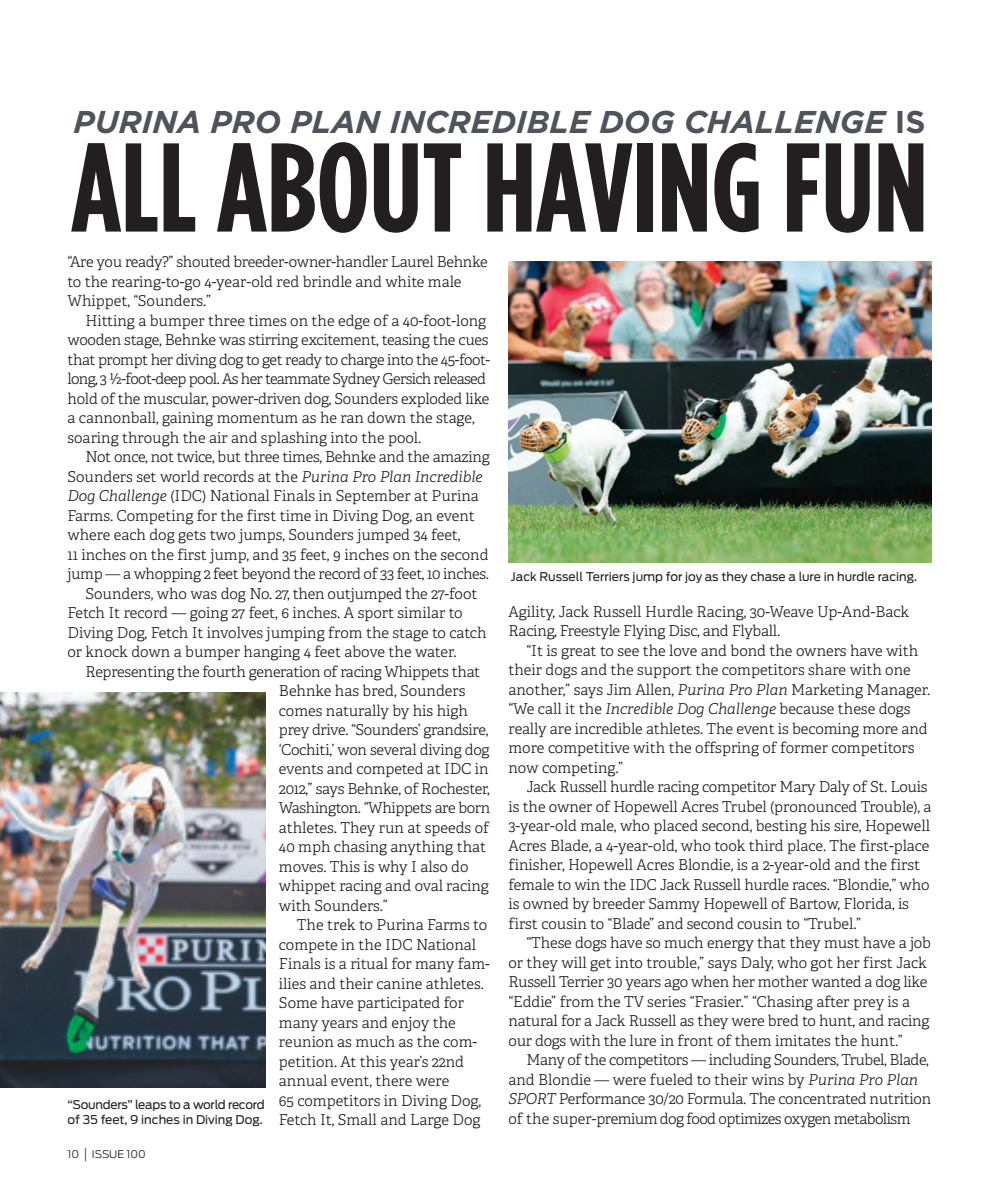
<style>
.page{position:relative;width:999px;height:1188px;background:#fff}
.page>*{position:absolute;margin:0;border:0;box-sizing:border-box;transform-origin:0 0}
.t1{font:700 126px "Gotham Condensed";color:#231f20}
.t2{font:italic 700 31.5px "Gotham";color:#4e535c}
.t3{font:300 15px/19.5px "Adelle";letter-spacing:-.005em;color:#231f20}
.t4{font:300 15px/19.5px "Adelle";letter-spacing:-.025em;color:#231f20}
.t5{font:12px "Antenna";color:#231f20}
.t6{font:12px/15px "Antenna";letter-spacing:-.02em;color:#231f20}
.t7{font:300 10.5px "Antenna";color:#231f20}
.s1{font-style:normal}
.s2{font-style:italic}
.s3{font-family:"Helvetica";font-stretch:condensed;font-size:13.5px}
</style>
<div class="page">
<img style="left:509px;top:261px;width:422px;height:302px">
<img style="left:0;top:692px;width:265px;height:395px">
<h2 class="t2" style="left:73px;top:111px;width:854px">PURINA PRO PLAN INCREDIBLE DOG CHALLENGE <span class="s1">IS</span></h2>
<h1 class="t1" style="left:71px;top:143px;width:858px">ALL ABOUT HAVING FUN</h1>
<p class="t3" style="left:68px;top:253px;width:422px">“Are you ready?” shouted breeder-owner-handler Laurel Behnke to the rearing-to-go 4-year-old red brindle and white male<br>Whippet, “Sounders.”</p>
<p class="t3" style="left:68px;top:312px;width:424px;text-indent:18px">Hitting a bumper three times on the edge of a 40-foot-long wooden stage, Behnke was stirring excitement, teasing the cues that prompt her diving dog to get ready to charge into the 45-foot&shy;long, 3 ½-foot-deep pool. As her teammate Sydney Gersich released hold of the muscular, power-driven dog, Sounders exploded like a cannonball, gaining momentum as he ran down the stage, soaring through the air and splashing into the pool.</p>
<p class="t3" style="left:86px;top:448px;width:406px">Not once, not twice, but three times, Behnke and the amazing</p>
<p class="t3" style="left:68px;top:468px;width:417px">Sounders set world records at the <span class="s2">Purina Pro Plan Incredible</span></p>
<p class="t3" style="left:68px;top:487px;width:413px"><span class="s2">Dog Challenge</span> (IDC) National Finals in September at Purina</p>
<p class="t3" style="left:68px;top:507px;width:409px">Farms. Competing for the first time in Diving Dog, an event</p>
<p class="t3" style="left:68px;top:526px;width:395px">where each dog gets two jumps, Sounders jumped 34 feet,</p>
<p class="t3" style="left:68px;top:546px;width:423px">11 inches on the first jump, and 35 feet, 9 inches on the second</p>
<p class="t4" style="left:68px;top:565px;width:423px">jump — a whopping 2 feet beyond the record of 33 feet, 10 inches.</p>
<p class="t3" style="left:86px;top:585px;width:394px">Sounders, who was dog No. 27, then outjumped the 27-foot</p>
<p class="t3" style="left:68px;top:604px;width:397px">Fetch It record — going 27 feet, 6 inches. A sport similar to</p>
<p class="t3" style="left:68px;top:624px;width:420px">Diving Dog, Fetch It involves jumping from the stage to catch</p>
<p class="t3" style="left:68px;top:643px;width:391px">or knock down a bumper hanging 4 feet above the water.</p>
<p class="t3" style="left:85px;top:663px;width:396px">Representing the fourth generation of racing Whippets that</p>
<p class="t3" style="left:279px;top:682px;width:188px">Behnke has bred, Sounders</p>
<p class="t3" style="left:279px;top:702px;width:191px">comes naturally by his high</p>
<p class="t3" style="left:279px;top:721px;width:211px">prey drive. “Sounders’ grandsire,</p>
<p class="t3" style="left:279px;top:741px;width:212px">‘Cochiti,’ won several diving dog</p>
<p class="t3" style="left:279px;top:760px;width:211px">events and competed at IDC in</p>
<p class="t3" style="left:279px;top:780px;width:212px">2012,” says Behnke, of Rochester,</p>
<p class="t4" style="left:279px;top:799px;width:213px">Washington. “Whippets are born</p>
<p class="t3" style="left:279px;top:819px;width:212px">athletes. They run at speeds of</p>
<p class="t3" style="left:279px;top:838px;width:209px">40 mph chasing anything that</p>
<p class="t3" style="left:279px;top:858px;width:191px">moves. This is why I also do</p>
<p class="t3" style="left:279px;top:877px;width:211px">whippet racing and oval racing</p>
<p class="t3" style="left:279px;top:897px;width:110px">with Sounders.”</p>
<p class="t3" style="left:297px;top:916px;width:192px">The trek to Purina Farms to</p>
<p class="t3" style="left:279px;top:936px;width:199px">compete in the IDC National</p>
<p class="t3" style="left:279px;top:955px;width:212px">Finals is a ritual for many fam-</p>
<p class="t3" style="left:279px;top:975px;width:206px">ilies and their canine athletes.</p>
<p class="t3" style="left:279px;top:994px;width:186px">Some have participated for</p>
<p class="t3" style="left:279px;top:1014px;width:178px">many years and enjoy the</p>
<p class="t3" style="left:279px;top:1033px;width:200px">reunion as much as the com-</p>
<p class="t3" style="left:279px;top:1053px;width:187px">petition. At this year’s 22nd</p>
<p class="t3" style="left:279px;top:1072px;width:172px">annual event, there were</p>
<p class="t3" style="left:279px;top:1092px;width:204px">65 competitors in Diving Dog,</p>
<p class="t3" style="left:279px;top:1111px;width:203px">Fetch It, Small and Large Dog</p>
<p class="t6" style="left:68px;top:1098px;width:199px">“Sounders” leaps to a world record of 35 feet, 9 inches in Diving Dog.</p>
<p class="t7" style="left:68px;top:1149px;width:80px">10 <span class="s3">|</span> ISSUE 100</p>
<p class="t5" style="left:511px;top:572px;width:408px">Jack Russell Terriers jump for joy as they chase a lure in hurdle racing.</p>
<p class="t3" style="left:508px;top:603px;width:402px">Agility, Jack Russell Hurdle Racing, 30-Weave Up-And-Back<br>Racing, Freestyle Flying Disc, and Flyball.</p>
<p class="t3" style="left:508px;top:642px;width:423px;text-indent:18px">“It is great to see the love and bond the owners have with their dogs and the support the competitors share with one another,” says Jim Allen, <span class="s2">Purina Pro Plan</span> Marketing Manager. “We call it the <span class="s2">Incredible Dog Challenge</span> because these dogs really are incredible athletes. The event is becoming more and more competitive with the offspring of former competitors now competing.”</p>
<p class="t3" style="left:508px;top:778px;width:424px;text-indent:18px">Jack Russell hurdle racing competitor Mary Daly of St. Louis is the owner of Hopewell Acres Trubel (pronounced Trouble), a 3-year-old male, who placed second, besting his sire, Hopewell Acres Blade, a 4-year-old, who took third place. The first-place finisher, Hopewell Acres Blondie, is a 2-year-old and the first female to win the IDC Jack Russell hurdle races. “Blondie,” who is owned by breeder Sammy Hopewell of Bartow, Florida, is first cousin to “Blade” and second cousin to “Trubel.”</p>
<p class="t3" style="left:508px;top:934px;width:424px;text-indent:18px">“These dogs have so much energy that they must have a job or they will get into trouble,” says Daly, who got her first Jack Russell Terrier 30 years ago when her mother wanted a dog like “Eddie” from the TV series “Frasier.” “Chasing after prey is a natural for a Jack Russell as they were bred to hunt, and racing our dogs with the lure in front of them imitates the hunt.”</p>
<p class="t4" style="left:508px;top:1051px;width:424px;text-indent:18px">Many of the competitors — including Sounders, Trubel, Blade, and Blondie — were fueled to their wins by <span class="s2">Purina Pro Plan SPORT</span> Performance 30/20 Formula. The concentrated nutrition of the super-premium dog food optimizes oxygen metabolism</p>
</div>
